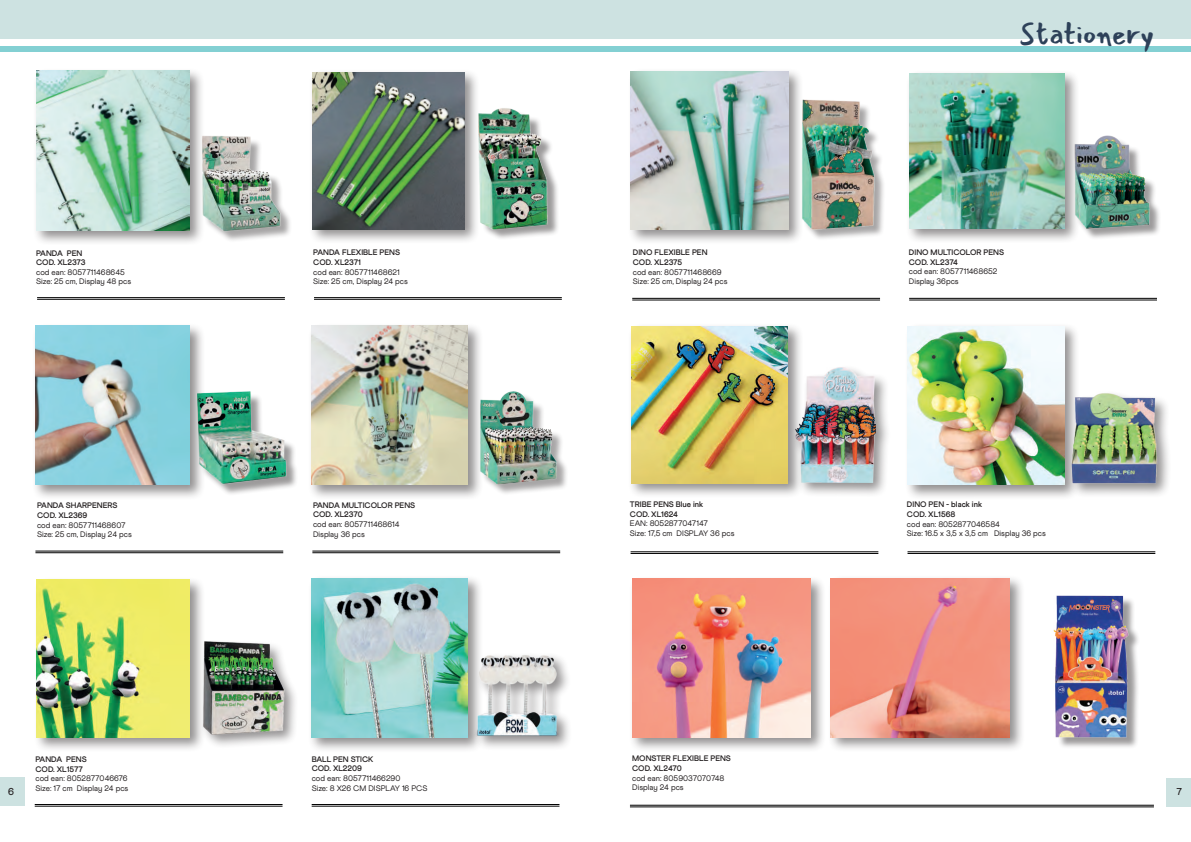
<style>
.page{position:relative;width:1191px;height:842px;background:#fff}
.page>*{position:absolute;margin:0;border:0;box-sizing:border-box;transform-origin:0 0}
.t1{font:30px "Mansalva";color:#2d4159}
.t2{font:500 10px "Athletics";color:#231f20}
.t3{font:8px/9.6px "Athletics";color:#231f20}
.t4{font:700 8px/9.6px "Athletics";color:#231f20}
</style>
<div class="page">
<div style="left:0;top:778px;width:25px;height:28px;background:#cde2e1"></div>
<div style="left:1166px;top:778px;width:25px;height:28px;background:#cde2e1"></div>
<div style="left:0;top:0;width:1191px;height:39px;background:#cde2e1"></div>
<div style="left:0;top:46px;width:1191px;height:6px;background:#83d0d3"></div>
<hr style="left:630px;top:805px;width:524px;height:1px;background:#000">
<hr style="left:630px;top:807px;width:524px;height:1px;background:#000">
<hr style="left:632px;top:298px;width:248px;height:1px;background:#000">
<hr style="left:632px;top:300px;width:248px;height:1px;background:#000">
<hr style="left:630px;top:552px;width:248px;height:1px;background:#000">
<hr style="left:630px;top:553px;width:248px;height:1px;background:#000">
<hr style="left:909px;top:298px;width:248px;height:1px;background:#000">
<hr style="left:909px;top:300px;width:248px;height:1px;background:#000">
<hr style="left:907px;top:552px;width:248px;height:1px;background:#000">
<hr style="left:907px;top:553px;width:248px;height:1px;background:#000">
<hr style="left:37px;top:297px;width:248px;height:1px;background:#000">
<hr style="left:37px;top:299px;width:248px;height:1px;background:#000">
<hr style="left:35px;top:804px;width:247px;height:1px;background:#000">
<hr style="left:35px;top:806px;width:247px;height:1px;background:#000">
<hr style="left:35px;top:551px;width:248px;height:1px;background:#000">
<hr style="left:35px;top:553px;width:248px;height:1px;background:#000">
<hr style="left:314px;top:297px;width:248px;height:1px;background:#000">
<hr style="left:314px;top:299px;width:248px;height:1px;background:#000">
<hr style="left:312px;top:804px;width:247px;height:1px;background:#000">
<hr style="left:312px;top:806px;width:247px;height:1px;background:#000">
<hr style="left:312px;top:551px;width:248px;height:1px;background:#000">
<hr style="left:312px;top:553px;width:248px;height:1px;background:#000">
<img style="left:803px;top:99px;width:81px;height:139px">
<div style="left:1076px;top:137px;width:85px;height:104px;background:#231f20;opacity:.45"></div>
<img style="left:1080px;top:135px;width:73px;height:102px">
<div style="left:627px;top:68px;width:176px;height:177px;background:#231f20;opacity:.5"></div>
<img style="left:631px;top:72px;width:157px;height:158px">
<div style="left:905px;top:70px;width:175px;height:174px;background:#231f20;opacity:.5"></div>
<img style="left:909px;top:74px;width:155px;height:155px">
<div style="left:904px;top:322px;width:176px;height:178px;background:#231f20;opacity:.5"></div>
<img style="left:907px;top:326px;width:157px;height:159px">
<div style="left:1068px;top:390px;width:103px;height:108px;background:#231f20;opacity:.5"></div>
<img style="left:1048px;top:383px;width:113px;height:106px">
<div style="left:792px;top:365px;width:99px;height:133px;background:#231f20;opacity:.5"></div>
<img style="left:803px;top:368px;width:73px;height:114px">
<div style="left:628px;top:322px;width:175px;height:176px;background:#231f20;opacity:.5"></div>
<img style="left:631px;top:326px;width:157px;height:157px">
<div style="left:628px;top:575px;width:198px;height:177px;background:#231f20;opacity:.5"></div>
<img style="left:632px;top:579px;width:179px;height:158px">
<img style="left:1053px;top:595px;width:85px;height:152px">
<div style="left:827px;top:575px;width:198px;height:178px;background:#231f20;opacity:.5"></div>
<img style="left:831px;top:578px;width:178px;height:159px">
<div style="left:203px;top:138px;width:89px;height:105px;background:#231f20;opacity:.4"></div>
<img style="left:204px;top:136px;width:88px;height:101px">
<div style="left:480px;top:110px;width:80px;height:131px;background:#231f20;opacity:.45"></div>
<img style="left:480px;top:108px;width:80px;height:127px">
<div style="left:199px;top:393px;width:99px;height:103px;background:#231f20;opacity:.45"></div>
<img style="left:205px;top:391px;width:90px;height:97px">
<img style="left:483px;top:391px;width:84px;height:103px">
<div style="left:33px;top:67px;width:171px;height:179px;background:#231f20;opacity:.5"></div>
<img style="left:37px;top:71px;width:152px;height:159px">
<div style="left:32px;top:322px;width:173px;height:178px;background:#231f20;opacity:.5"></div>
<img style="left:35px;top:326px;width:155px;height:159px">
<div style="left:309px;top:69px;width:171px;height:176px;background:#231f20;opacity:.5"></div>
<img style="left:312px;top:72px;width:153px;height:157px">
<div style="left:308px;top:322px;width:175px;height:178px;background:#231f20;opacity:.5"></div>
<img style="left:312px;top:326px;width:156px;height:159px">
<div style="left:200px;top:639px;width:99px;height:110px;background:#231f20;opacity:.5"></div>
<img style="left:205px;top:639px;width:90px;height:99px">
<div style="left:33px;top:576px;width:172px;height:177px;background:#231f20;opacity:.5"></div>
<img style="left:37px;top:580px;width:153px;height:157px">
<div style="left:308px;top:575px;width:175px;height:178px;background:#231f20;opacity:.5"></div>
<img style="left:312px;top:578px;width:156px;height:160px">
<img style="left:472px;top:649px;width:97px;height:103px">
<p class="t4" style="left:36px;top:248px;width:51px">PANDA PEN<br>COD. XL2373</p>
<p class="t3" style="left:36px;top:267px;width:97px">cod ean: 8057711468645<br>Size: 25 cm, Display 48 pcs</p>
<p class="t4" style="left:37px;top:501px;width:82px">PANDA SHARPENERS<br>COD. XL2369</p>
<p class="t3" style="left:37px;top:520px;width:96px">cod ean: 8057711468607<br>Size: 25 cm, Display 24 pcs</p>
<p class="t4" style="left:313px;top:248px;width:88px">PANDA FLEXIBLE PENS<br>COD. XL2371</p>
<p class="t3" style="left:313px;top:267px;width:96px">cod ean: 8057711468621<br>Size: 25 cm, Display 24 pcs</p>
<p class="t4" style="left:313px;top:500px;width:104px">PANDA MULTICOLOR PENS<br>COD. XL2370</p>
<p class="t3" style="left:313px;top:519px;width:88px">cod ean: 8057711468614<br>Display 36 pcs</p>
<p class="t4" style="left:633px;top:248px;width:76px">DINO FLEXIBLE PEN<br>COD. XL2375</p>
<p class="t3" style="left:633px;top:267px;width:96px">cod ean: 8057711468669<br>Size: 25 cm, Display 24 pcs</p>
<p class="t4" style="left:630px;top:500px;width:75px">TRIBE PENS Blue ink<br>COD. XL1624</p>
<p class="t3" style="left:630px;top:519px;width:106px">EAN: 8052877047147<br>Size: 17,5 cm DISPLAY 36 pcs</p>
<h1 class="t1" style="left:1019px;top:10px;width:137px">Stationery</h1>
<p class="t4" style="left:909px;top:248px;width:97px">DINO MULTICOLOR PENS<br>COD. XL2374</p>
<p class="t3" style="left:909px;top:267px;width:90px">cod ean: 8057711468652<br>Display 36pcs</p>
<p class="t4" style="left:907px;top:500px;width:77px">DINO PEN - black ink<br>COD. XL1568</p>
<p class="t3" style="left:907px;top:519px;width:140px">cod ean: 8052877046584<br>Size: 16.5 x 3,5 x 3,5 cm Display 36 pcs</p>
<p class="t4" style="left:632px;top:754px;width:100px">MONSTER FLEXIBLE PENS<br>COD. XL2470</p>
<p class="t3" style="left:632px;top:773px;width:94px">cod ean: 8059037070748<br>Display 24 pcs</p>
<p class="t4" style="left:312px;top:754px;width:63px">BALL PEN STICK<br>COD. XL2209</p>
<p class="t3" style="left:312px;top:773px;width:117px">cod ean: 8057711466290<br>Size: 8 X26 CM DISPLAY 16 PCS</p>
<p class="t4" style="left:35px;top:754px;width:53px">PANDA PENS<br>COD. XL1577</p>
<p class="t3" style="left:35px;top:774px;width:94px">cod ean: 8052877046676<br>Size: 17 cm Display 24 pcs</p>
<p class="t2" style="left:8px;top:786px;width:7px">6</p>
<p class="t2" style="left:1176px;top:786px;width:7px">7</p>
</div>
